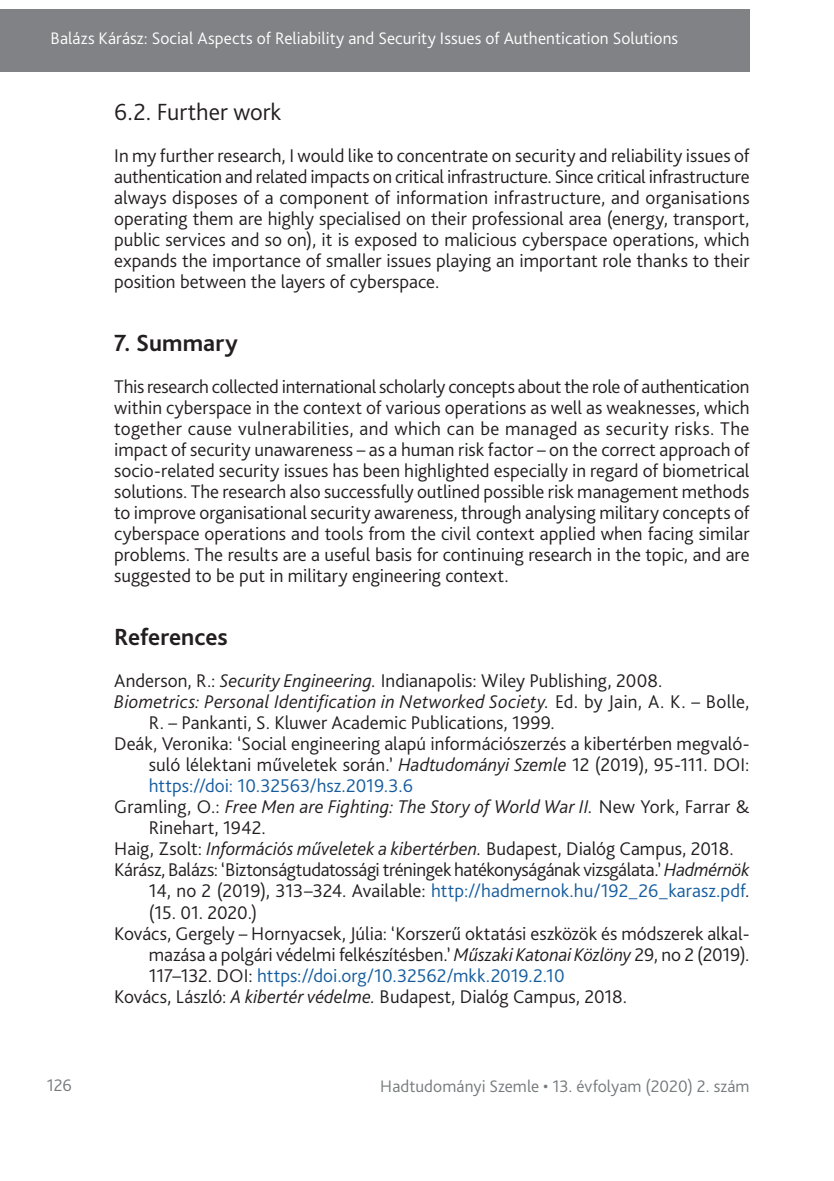
<style>
.page{position:relative;width:834px;height:1181px;background:#fff}
.page>*{position:absolute;margin:0;border:0;box-sizing:border-box;transform-origin:0 0}
._1_1__Head{font:700 24.5px "Bliss Pro";color:#231f20}
._1_1_1__Head{font:300 24.5px "Bliss Pro";color:#231f20}
._2__Body_1st_paragra{font:300 19.25px/21px "Bliss Pro";color:#231f20;text-align:justify}
._6__Bibliography{font:300 19.25px/21px "Bliss Pro";color:#231f20;text-align:justify}
.t1{font:300 17.5px "Bliss Pro";letter-spacing:.005em;color:#fff}
.t2{font:300 17.5px "Bliss Pro";letter-spacing:.005em;color:#767a7c}
.s1{font-style:italic}
.s2{color:#175d9e}
</style>
<div class="page">
<div style="left:0;top:9px;width:749px;height:63px;background:#808285"></div>
<p class="t1" style="left:51px;top:27px;width:629px">Balázs Kárász: Social Aspects of Reliability and Security Issues of Authentication Solutions</p>
<p class="_1_1_1__Head" style="left:114px;top:97px;width:169px">6.2. Further work</p>
<p class="_2__Body_1st_paragra" style="left:114px;top:145px;width:637px">In my further research, I would like to concentrate on security and reliability issues of authentication and related impacts on critical infrastructure. Since critical infrastructure always disposes of a component of information infrastructure, and organisations operating them are highly specialised on their professional area (energy, transport, public services and so on), it is exposed to malicious cyberspace operations, which expands the importance of smaller issues playing an important role thanks to their position between the layers of cyberspace.</p>
<p class="_1_1__Head" style="left:114px;top:328px;width:125px">7. Summary</p>
<p class="_2__Body_1st_paragra" style="left:114px;top:376px;width:637px">This research collected international scholarly concepts about the role of authentication within cyberspace in the context of various operations as well as weaknesses, which together cause vulnerabilities, and which can be managed as security risks. The impact of security unawareness – as a human risk factor – on the correct approach of socio-related security issues has been highlighted especially in regard of biometrical solutions. The research also successfully outlined possible risk management methods to improve organisational security awareness, through analysing military concepts of cyberspace operations and tools from the civil context applied when facing similar problems. The results are a useful basis for continuing research in the topic, and are suggested to be put in military engineering context.</p>
<p class="_1_1__Head" style="left:114px;top:622px;width:115px">References</p>
<p class="_6__Bibliography" style="left:114px;top:670px;width:549px">Anderson, R.: <span class="s1">Security Engineering.</span> Indianapolis: Wiley Publishing, 2008.</p>
<p class="_6__Bibliography" style="left:149px;top:691px;width:602px;text-indent:-35px"><span class="s1">Biometrics: Personal Identification in Networked Society.</span> Ed. by Jain, A. K. – Bolle,<br>R. – Pankanti, S. Kluwer Academic Publications, 1999.</p>
<p class="_6__Bibliography" style="left:149px;top:733px;width:602px;text-indent:-35px">Deák, Veronika: ‘Social engineering alapú információszerzés a kibertérben megvaló&shy;suló lélektani műveletek során.’ <span class="s1">Hadtudományi Szemle</span> 12 (2019), 95-111. DOI: <span class="s2">https://doi: 10.32563/hsz.2019.3.6</span></p>
<p class="_6__Bibliography" style="left:149px;top:796px;width:602px;text-indent:-35px">Gramling, O.: <span class="s1">Free Men are Fighting: The Story of World War II.</span> New York, Farrar &amp;<br>Rinehart, 1942.</p>
<p class="_6__Bibliography" style="left:114px;top:838px;width:621px">Haig, Zsolt: <span class="s1">Információs műveletek a kibertérben.</span> Budapest, Dialóg Campus, 2018.</p>
<p class="_6__Bibliography" style="left:149px;top:859px;width:602px;text-indent:-35px">Kárász, Balázs: ‘Biztonságtudatossági tréningek hatékonyságának vizsgálata.’ <span class="s1">Hadmérnök </span>14, no 2 (2019), 313–324. Available: <span class="s2">http://hadmernok.hu/192_26_karasz.pdf</span>. (15. 01. 2020.)</p>
<p class="_6__Bibliography" style="left:149px;top:922px;width:602px;text-indent:-35px">Kovács, Gergely – Hornyacsek, Júlia: ‘Korszerű oktatási eszközök és módszerek alkal&shy;mazása a polgári védelmi felkészítésben.’ <span class="s1">Műszaki Katonai Közlöny</span> 29, no 2 (2019).<br>117–132. DOI: <span class="s2">https://doi.org/10.32562/mkk.2019.2.10</span></p>
<p class="_6__Bibliography" style="left:114px;top:985px;width:514px">Kovács, László: <span class="s1">A kibertér védelme.</span> Budapest, Dialóg Campus, 2018.</p>
<p class="t2" style="left:47px;top:1074px;width:27px">126</p>
<p class="t2" style="left:380px;top:1075px;width:371px">Hadtudományi Szemle • 13. évfolyam (2020) 2. szám</p>
</div>
